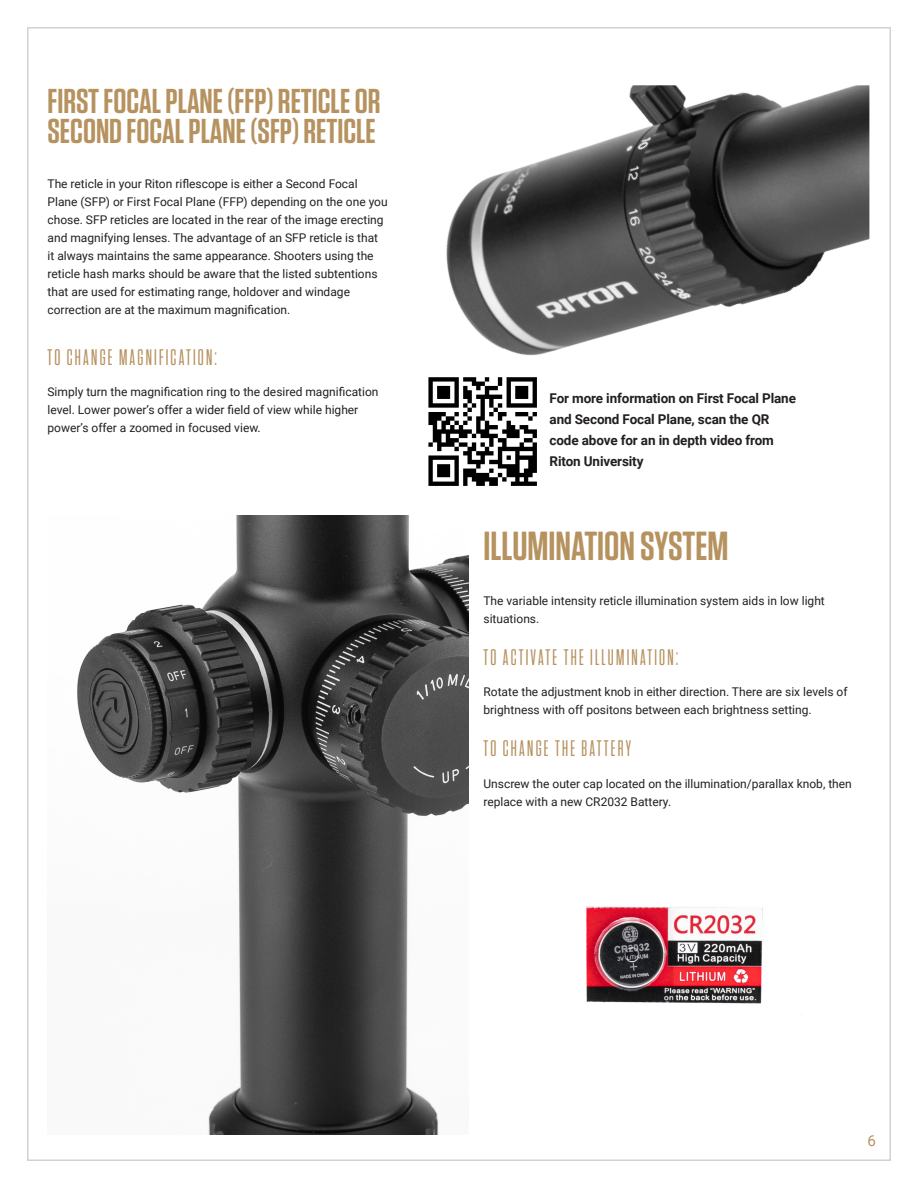
<style>
.page{position:relative;width:918px;height:1188px;background:#fff}
.page>*{position:absolute;margin:0;border:0;box-sizing:border-box;transform-origin:0 0}
._25{font:600 40.5px "Tungsten";color:#b6925f}
._25-2{font:600 34.5px/30px "Tungsten";color:#b6925f}
._125{font:500 22.5px "Tungsten Condensed";letter-spacing:.1em;color:#b6925f}
.t1{font:15px "Roboto";color:#b6925f}
.Bullets{font:700 13.5px/21px "Roboto";letter-spacing:-.01em;color:#231f20}
._25-3{font:12px/18px "Roboto";color:#231f20}
</style>
<div class="page">
<img style="left:446px;top:85px;width:423px;height:271px">
<img style="left:428px;top:377px;width:109px;height:109px">
<img style="left:77px;top:515px;width:392px;height:620px">
<img style="left:586px;top:906px;width:177px;height:98px">
<p class="_25-2" style="left:48px;top:87px;width:334px">FIRST FOCAL PLANE (FFP) RETICLE OR<br>SECOND FOCAL PLANE (SFP) RETICLE</p>
<p class="_25-3" style="left:48px;top:174px;width:342px">The reticle in your Riton riflescope is either a Second Focal Plane (SFP) or First Focal Plane (FFP) depending on the one you chose. SFP reticles are located in the rear of the image erecting and magnifying lenses. The advantage of an SFP reticle is that it always maintains the same appearance. Shooters using the reticle hash marks should be aware that the listed subtentions that are used for estimating range, holdover and windage correction are at the maximum magnification.</p>
<p class="_125" style="left:48px;top:346px;width:171px">TO CHANGE MAGNIFICATION:</p>
<p class="_25-3" style="left:48px;top:383px;width:333px">Simply turn the magnification ring to the desired magnification level. Lower power’s offer a wider field of view while higher power’s offer a zoomed in focused view.</p>
<p class="Bullets" style="left:550px;top:388px;width:248px">For more information on First Focal Plane and Second Focal Plane, scan the QR code above for an in depth video from<br>Riton University</p>
<p class="_25" style="left:483px;top:525px;width:247px">ILLUMINATION SYSTEM</p>
<p class="_25-3" style="left:483px;top:591px;width:343px">The variable intensity reticle illumination system aids in low light situations.</p>
<p class="_125" style="left:483px;top:646px;width:196px">TO ACTIVATE THE ILLUMINATION:</p>
<p class="_25-3" style="left:483px;top:683px;width:366px">Rotate the adjustment knob in either direction. There are six levels of brightness with off positons between each brightness setting.</p>
<p class="_125" style="left:483px;top:738px;width:149px">TO CHANGE THE BATTERY</p>
<p class="_25-3" style="left:483px;top:774px;width:370px">Unscrew the outer cap located on the illumination/parallax knob, then replace with a new CR2032 Battery.</p>
<p class="t1" style="left:868px;top:1130px;width:10px">6</p>
</div>
